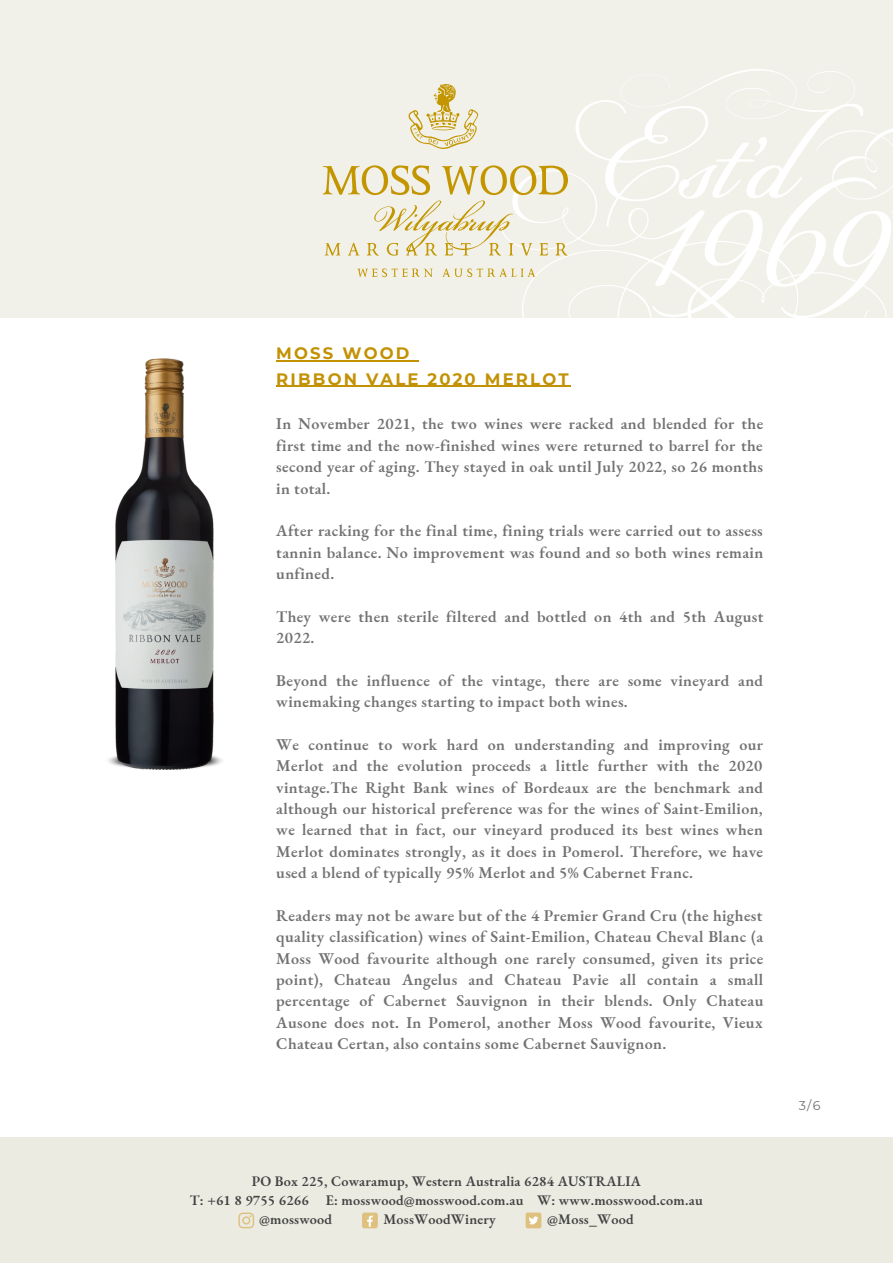
<style>
.page{position:relative;width:893px;height:1264px;background:#fff}
.page>*{position:absolute;margin:0;border:0;box-sizing:border-box;transform-origin:0 0}
.t1{font:700 16.5px/25.8px "Montserrat";letter-spacing:.13em;color:#c29204}
.t2{font:600 16.05px/21.3px "EB Garamond";letter-spacing:.02em;color:#727272;text-align:justify}
.t3{font:600 14.25px "EB Garamond";letter-spacing:.015em;color:#424242}
.t4{font:12.75px "Montserrat";color:#727272}
</style>
<div class="page">
<div style="left:0;top:0;width:892px;height:318px;background:#f1f1e9"></div>
<svg style="left:522px;top:129px;width:370px;height:189px"></svg>
<svg style="left:575px;top:69px;width:288px;height:158px"></svg>
<svg style="left:323px;top:84px;width:245px;height:193px"></svg>
<img style="left:108px;top:358px;width:114px;height:412px">
<div style="left:0;top:1136px;width:892px;height:126px;background:#ebebe2"></div>
<div style="left:525px;top:1212px;width:16px;height:16px;background:#dec07f;border-radius:2px"></div>
<svg style="left:529px;top:1216px;width:9px;height:8px"></svg>
<svg style="left:238px;top:1212px;width:16px;height:16px"></svg>
<div style="left:362px;top:1212px;width:16px;height:16px;background:#dec07f;border-radius:2px"></div>
<svg style="left:367px;top:1215px;width:6px;height:11px"></svg>
<hr style="left:276px;top:360px;width:135px;height:1px;background:#c29204">
<hr style="left:276px;top:386px;width:294px;height:1px;background:#c29204">
<p class="t1" style="left:276px;top:340px;width:294px">MOSS WOOD<br>RIBBON VALE 2020 MERLOT</p>
<p class="t2" style="left:276px;top:413px;width:488px">In November 2021, the two wines were racked and blended for the first time and the now-finished wines were returned to barrel for the second year of aging. They stayed in oak until July 2022, so 26 months in total.</p>
<p class="t2" style="left:276px;top:520px;width:488px">After racking for the final time, fining trials were carried out to assess tannin balance. No improvement was found and so both wines remain unfined.</p>
<p class="t2" style="left:276px;top:605px;width:488px">They were then sterile filtered and bottled on 4th and 5th August<br>2022.</p>
<p class="t2" style="left:276px;top:669px;width:488px">Beyond the influence of the vintage, there are some vineyard and winemaking changes starting to impact both wines.</p>
<p class="t2" style="left:276px;top:733px;width:488px">We continue to work hard on understanding and improving our Merlot and the evolution proceeds a little further with the 2020 vintage.The Right Bank wines of Bordeaux are the benchmark and although our historical preference was for the wines of Saint-Emilion, we learned that in fact, our vineyard produced its best wines when Merlot dominates strongly, as it does in Pomerol. Therefore, we have used a blend of typically 95% Merlot and 5% Cabernet Franc.</p>
<p class="t2" style="left:276px;top:904px;width:488px">Readers may not be aware but of the 4 Premier Grand Cru (the highest quality classification) wines of Saint-Emilion, Chateau Cheval Blanc (a Moss Wood favourite although one rarely consumed, given its price point), Chateau Angelus and Chateau Pavie all contain a small percentage of Cabernet Sauvignon in their blends. Only Chateau Ausone does not. In Pomerol, another Moss Wood favourite, Vieux Chateau Certan, also contains some Cabernet Sauvignon.</p>
<p class="t3" style="left:252px;top:1171px;width:390px">PO Box 225, Cowaramup, Western Australia 6284 AUSTRALIA</p>
<p class="t3" style="left:190px;top:1190px;width:514px">T: +61 8 9755 6266 E: mosswood@mosswood.com.au W: www.mosswood.com.au</p>
<p class="t3" style="left:259px;top:1209px;width:75px">@mosswood</p>
<p class="t3" style="left:383px;top:1209px;width:114px">MossWoodWinery</p>
<p class="t3" style="left:547px;top:1209px;width:88px">@Moss_Wood</p>
<p class="t4" style="left:798px;top:1098px;width:23px">3/6</p>
</div>
